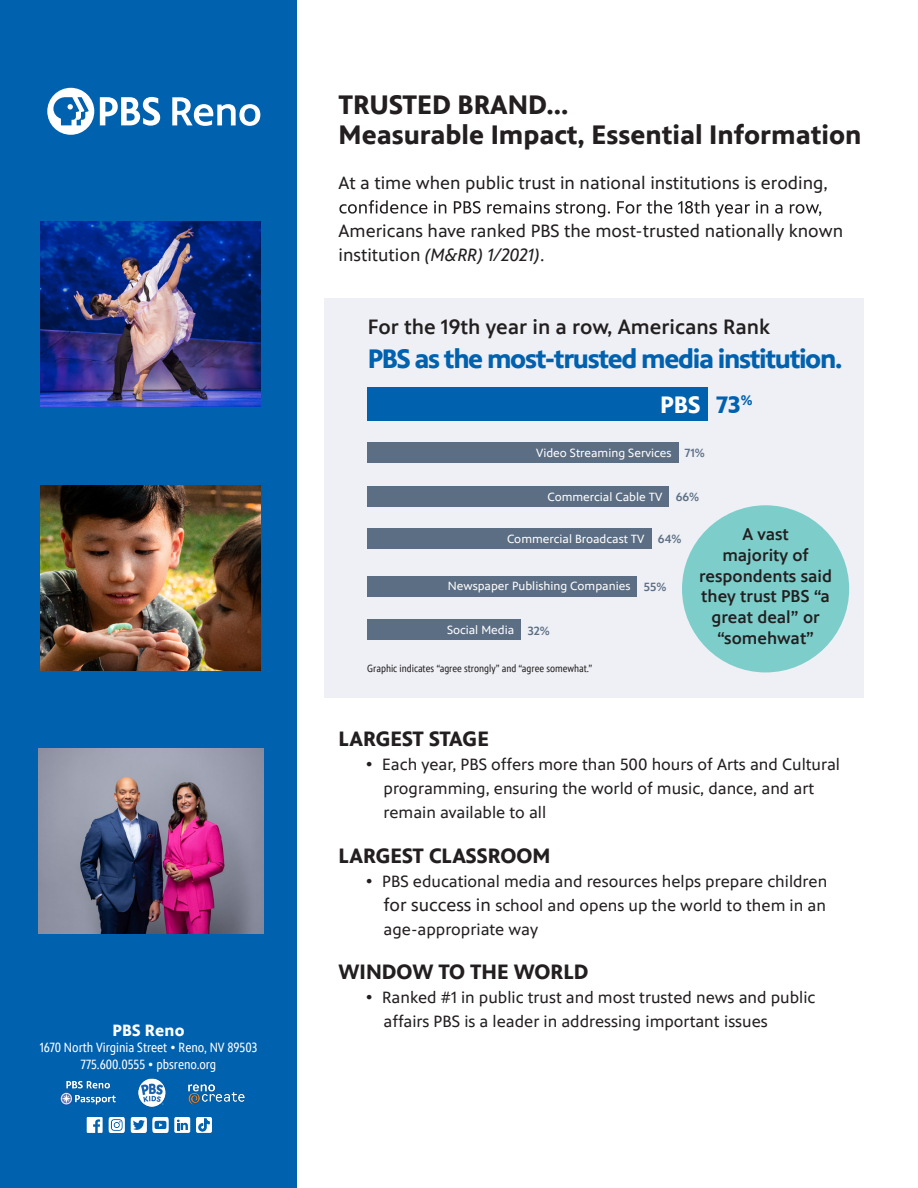
<style>
.page{position:relative;width:918px;height:1188px;background:#fff}
.page>*{position:absolute;margin:0;border:0;box-sizing:border-box;transform-origin:0 0}
.t1{font:700 27px/30px "PBS Sans";color:#231f20}
.t2{font:700 27px "PBS Sans";letter-spacing:-.05em;color:#0061af}
.t3{font:700 24px "PBS Sans";color:#fff}
.t4{font:700 24px "PBS Sans";color:#0061af}
.t5{font:700 21px "PBS Sans";color:#231f20}
.t6{font:500 21px "PBS Sans";color:#231f20}
.t7{font:18px/24px "PBS Sans";color:#231f20}
.t8{font:500 17.25px/20.7px "PBS Sans";color:#231f20;text-align:center}
.t9{font:16.5px/24px "PBS Sans";color:#231f20}
.t10{font:700 16.5px "PBS Sans";letter-spacing:.01em;color:#fff}
.t11{font:13.5px/16.5px "PBS Sans Condensed";color:#fff;text-align:center}
.t12{font:12px "PBS Sans";color:#fff}
.t13{font:500 12px "PBS Sans";color:#5c6e84}
.t14{font:10.5px "PBS Sans Condensed";color:#231f20}
.s1{font-style:italic}
.s2{font-size:18px}
</style>
<div class="page">
<div style="left:0;top:0;width:297px;height:1188px;background:#0061af"></div>
<div style="left:47px;top:88px;width:47px;height:47px;background:#fff;border-radius:50%"></div>
<svg style="left:100px;top:97px;width:60px;height:29px"></svg>
<svg style="left:53px;top:97px;width:36px;height:28px"></svg>
<svg style="left:172px;top:97px;width:88px;height:29px"></svg>
<div style="left:196px;top:1117px;width:16px;height:16px;background:#fff;border-radius:2px"></div>
<svg style="left:198px;top:1119px;width:11px;height:13px"></svg>
<div style="left:174px;top:1117px;width:16px;height:16px;background:#fff;border-radius:2px"></div>
<svg style="left:177px;top:1120px;width:11px;height:10px"></svg>
<svg style="left:153px;top:1117px;width:15px;height:16px"></svg>
<svg style="left:87px;top:1117px;width:16px;height:16px"></svg>
<svg style="left:131px;top:1117px;width:16px;height:16px"></svg>
<svg style="left:109px;top:1117px;width:16px;height:16px"></svg>
<img style="left:60px;top:1079px;width:185px;height:28px">
<div style="left:324px;top:298px;width:540px;height:400px;background:#eef0f5"></div>
<svg style="left:339px;top:200px;width:482px;height:17px"></svg>
<img style="left:40px;top:221px;width:221px;height:185px">
<img style="left:40px;top:485px;width:221px;height:185px">
<img style="left:38px;top:749px;width:226px;height:185px">
<div style="left:367px;top:387px;width:340px;height:34px;background:#0061af"></div>
<div style="left:367px;top:528px;width:284px;height:20px;background:#5c6e84"></div>
<div style="left:367px;top:442px;width:311px;height:21px;background:#5c6e84"></div>
<div style="left:367px;top:486px;width:302px;height:21px;background:#5c6e84"></div>
<div style="left:367px;top:576px;width:270px;height:20px;background:#5c6e84"></div>
<div style="left:367px;top:619px;width:154px;height:21px;background:#5c6e84"></div>
<div style="left:682px;top:505px;width:167px;height:167px;background:#7dcdcb;border-radius:50%"></div>
<p class="t10" style="left:112px;top:1021px;width:74px">PBS Reno</p>
<p class="t11" style="left:40px;top:1040px;width:219px">1670 North Virginia Street • Reno, NV 89503<br>775.600.0555 • pbsreno.org</p>
<h1 class="t1" style="left:339px;top:91px;width:524px">TRUSTED BRAND...<br>Measurable Impact, Essential Information</h1>
<p class="t7" style="left:339px;top:171px;width:491px">At a time when public trust in national institutions is eroding,</p>
<p class="t7" style="left:339px;top:219px;width:506px">Americans have ranked PBS the most-trusted nationally known institution <span class="s1">(M&amp;RR) 1/2021)</span>.</p>
<p class="t6" style="left:368px;top:315px;width:404px">For the 19th year in a row, Americans Rank</p>
<h1 class="t2" style="left:368px;top:344px;width:476px">PBS as the most-trusted media institution.</h1>
<h2 class="t3" style="left:660px;top:391px;width:42px">PBS</h2>
<h2 class="t4" style="left:717px;top:391px;width:37px">73<sup>%</sup></h2>
<p class="t12" style="left:536px;top:447px;width:137px">Video Streaming Services</p>
<p class="t12" style="left:547px;top:490px;width:116px">Commercial Cable TV</p>
<p class="t13" style="left:685px;top:446px;width:22px">71%</p>
<p class="t13" style="left:676px;top:490px;width:25px">66%</p>
<p class="t12" style="left:507px;top:532px;width:139px">Commercial Broadcast TV</p>
<p class="t13" style="left:658px;top:532px;width:25px">64%</p>
<p class="t12" style="left:448px;top:580px;width:184px">Newspaper Publishing Companies</p>
<p class="t12" style="left:447px;top:623px;width:69px">Social Media</p>
<p class="t13" style="left:528px;top:624px;width:24px">32%</p>
<p class="t14" style="left:367px;top:662px;width:227px">Graphic indicates “agree strongly” and “agree somewhat.”</p>
<p class="t13" style="left:644px;top:580px;width:24px">55%</p>
<p class="t8" style="left:699px;top:524px;width:134px">A vast<br>majority of respondents said they trust PBS “a great deal” or “somehwat”</p>
<p class="t5" style="left:339px;top:727px;width:152px">LARGEST STAGE</p>
<p class="t9" style="left:384px;top:753px;width:458px;text-indent:-18px"><span class="s2">•</span> Each year, PBS offers more than 500 hours of Arts and Cultural programming, ensuring the world of music, dance, and art remain available to all</p>
<p class="t5" style="left:339px;top:844px;width:213px">LARGEST CLASSROOM</p>
<p class="t9" style="left:384px;top:870px;width:445px;text-align:justify;text-indent:-18px"><span class="s2">•</span> PBS educational media and resources helps prepare children <span class="s2">for success in</span> school and opens up the world to them in an age-appropriate way</p>
<p class="t5" style="left:339px;top:960px;width:251px">WINDOW TO THE WORLD</p>
<p class="t9" style="left:384px;top:985px;width:433px;text-indent:-18px"><span class="s2">•</span> Ranked #1 in public trust and most trusted news and public affairs PBS is a leader in addressing important issues</p>
</div>
